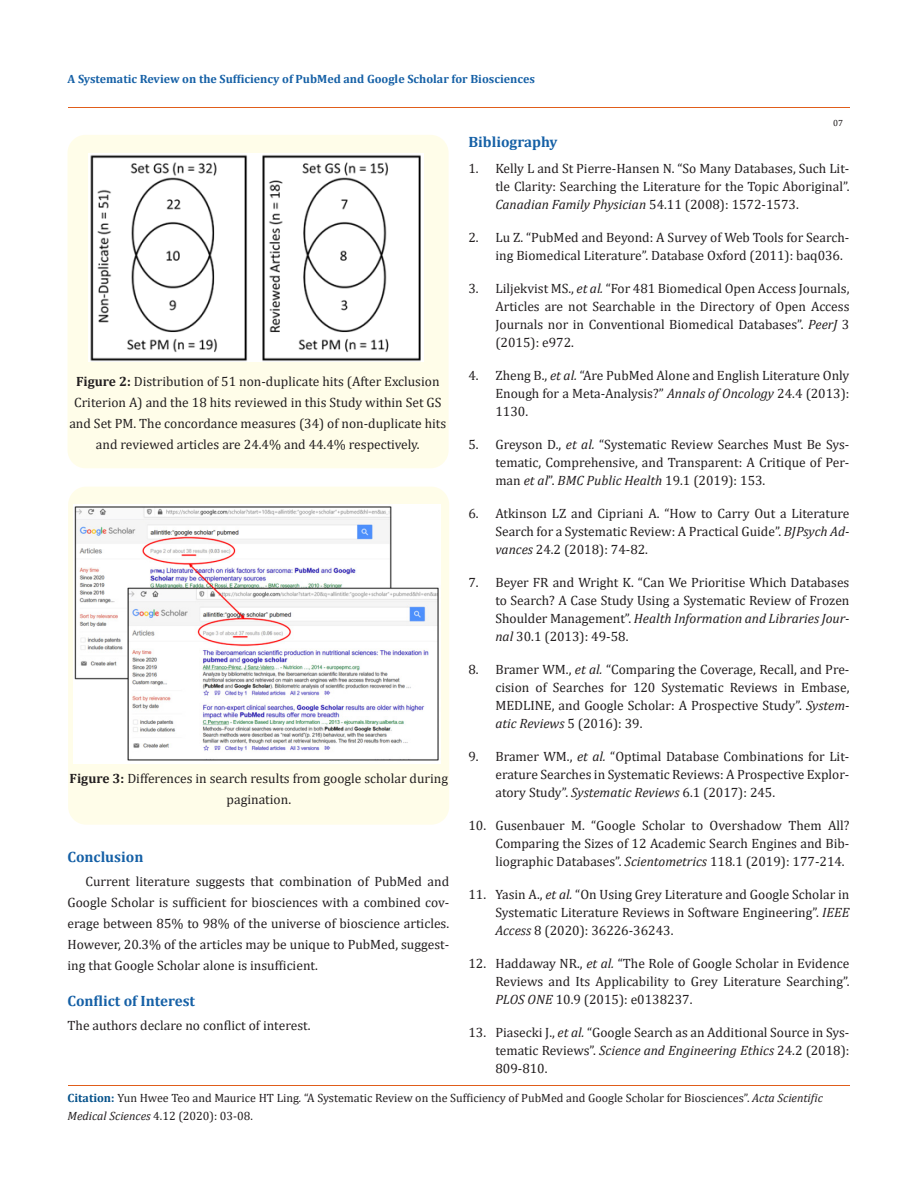
<style>
.page{position:relative;width:917px;height:1188px;background:#fff}
.page>*{position:absolute;margin:0;border:0;box-sizing:border-box;transform-origin:0 0}
.t1{font:700 15px "Cambria";color:#1560a6}
.t2{font:13.5px/18px "Cambria";color:#231f20;text-align:justify}
.t3{font:12px/18px "Cambria";color:#231f20}
.t4{font:700 12px "Cambria";color:#1560a6}
.t5{font:9px "Cambria";color:#231f20}
.s1{font-weight:700}
.s2{font-style:italic}
.s3{font-weight:700;color:#035089}
</style>
<div class="page">
<hr style="left:68px;top:1085px;width:781px;height:1px;background:#e05d1a">
<div style="left:68px;top:135px;width:380px;height:333px;background:#fffde9;border-radius:18px"></div>
<img style="left:88px;top:153px;width:336px;height:209px">
<div style="left:68px;top:487px;width:381px;height:338px;background:#fffde9;border-radius:18px"></div>
<img style="left:73px;top:505px;width:368px;height:259px">
<hr style="left:68px;top:108px;width:781px;height:1px;background:#e05d1a">
<p class="t4" style="left:68px;top:70px;width:469px">A Systematic Review on the Sufficiency of PubMed and Google Scholar for Biosciences</p>
<p class="t5" style="left:833px;top:118px;width:11px">07</p>
<p class="t2" style="left:69px;top:370px;width:378px;line-height:21px;text-align:center"><span class="s1">Figure 2:</span> Distribution of 51 non-duplicate hits (After Exclusion Criterion A) and the 18 hits reviewed in this Study within Set GS and Set PM. The concordance measures (34) of non-duplicate hits and reviewed articles are 24.4% and 44.4% respectively.</p>
<p class="t2" style="left:70px;top:768px;width:380px;line-height:21px;text-align:center"><span class="s1">Figure 3:</span> Differences in search results from google scholar during pagination.</p>
<p class="t1" style="left:68px;top:846px;width:77px">Conclusion</p>
<p class="t2" style="left:68px;top:871px;width:383px;line-height:21px;text-indent:18px">Current literature suggests that combination of PubMed and Google Scholar is sufficient for biosciences with a combined cov&shy;erage between 85% to 98% of the universe of bioscience articles.<br>However, 20.3% of the articles may be unique to PubMed, suggest&shy;ing that Google Scholar alone is insufficient.</p>
<p class="t1" style="left:68px;top:990px;width:129px">Conflict of Interest</p>
<p class="t2" style="left:68px;top:1017px;width:244px">The authors declare no conflict of interest.</p>
<p class="t1" style="left:468px;top:131px;width:91px">Bibliography</p>
<p class="t2" style="left:495px;top:159px;width:355px;text-indent:-27px">1. Kelly L and St Pierre-Hansen N. “So Many Databases, Such Lit&shy;tle Clarity: Searching the Literature for the Topic Aboriginal”.<br><span class="s2">Canadian Family Physician</span> 54.11 (2008): 1572-1573.</p>
<p class="t2" style="left:495px;top:228px;width:355px;text-indent:-27px">2. Lu Z. “PubMed and Beyond: A Survey of Web Tools for Search&shy;ing Biomedical Literature”. Database Oxford (2011): baq036.</p>
<p class="t2" style="left:495px;top:279px;width:355px;text-indent:-27px">3. Liljekvist MS., <span class="s2">et al.</span> “For 481 Biomedical Open Access Journals, Articles are not Searchable in the Directory of Open Access Journals nor in Conventional Biomedical Databases”. <span class="s2">PeerJ</span> 3 (2015): e972.</p>
<p class="t2" style="left:495px;top:366px;width:355px;text-indent:-27px">4. Zheng B., <span class="s2">et al.</span> “Are PubMed Alone and English Literature Only Enough for a Meta-Analysis?” <span class="s2">Annals of Oncology</span> 24.4 (2013):<br>1130.</p>
<p class="t2" style="left:495px;top:435px;width:355px;text-indent:-27px">5. Greyson D., <span class="s2">et al.</span> “Systematic Review Searches Must Be Sys&shy;tematic, Comprehensive, and Transparent: A Critique of Per&shy;man <span class="s2">et al</span>”. <span class="s2">BMC Public Health</span> 19.1 (2019): 153.</p>
<p class="t2" style="left:495px;top:504px;width:355px;text-indent:-27px">6. Atkinson LZ and Cipriani A. “How to Carry Out a Literature Search for a Systematic Review: A Practical Guide”. <span class="s2">BJPsych Ad&shy;vances</span> 24.2 (2018): 74-82.</p>
<p class="t2" style="left:495px;top:573px;width:355px;text-indent:-27px">7. Beyer FR and Wright K. “Can We Prioritise Which Databases to Search? A Case Study Using a Systematic Review of Frozen Shoulder Management”. <span class="s2">Health Information and Libraries Jour&shy;nal</span> 30.1 (2013): 49-58.</p>
<p class="t2" style="left:495px;top:660px;width:355px;text-indent:-27px">8. Bramer WM., <span class="s2">et al.</span> “Comparing the Coverage, Recall, and Pre&shy;cision of Searches for 120 Systematic Reviews in Embase, MEDLINE, and Google Scholar: A Prospective Study”. <span class="s2">System&shy;atic Reviews</span> 5 (2016): 39.</p>
<p class="t2" style="left:495px;top:747px;width:355px;text-indent:-27px">9. Bramer WM., <span class="s2">et al.</span> “Optimal Database Combinations for Lit&shy;erature Searches in Systematic Reviews: A Prospective Explor&shy;atory Study”. <span class="s2">Systematic Reviews</span> 6.1 (2017): 245.</p>
<p class="t2" style="left:495px;top:816px;width:355px;text-indent:-27px">10. Gusenbauer M. “Google Scholar to Overshadow Them All?<br>Comparing the Sizes of 12 Academic Search Engines and Bib&shy;liographic Databases”. <span class="s2">Scientometrics</span> 118.1 (2019): 177-214.</p>
<p class="t2" style="left:495px;top:885px;width:355px;text-indent:-27px">11. Yasin A., <span class="s2">et al.</span> “On Using Grey Literature and Google Scholar in Systematic Literature Reviews in Software Engineering”. <span class="s2">IEEE Access</span> 8 (2020): 36226-36243.</p>
<p class="t2" style="left:495px;top:954px;width:355px;text-indent:-27px">12. Haddaway NR., <span class="s2">et al.</span> “The Role of Google Scholar in Evidence Reviews and Its Applicability to Grey Literature Searching”.<br><span class="s2">PLOS ONE</span> 10.9 (2015): e0138237.</p>
<p class="t2" style="left:495px;top:1023px;width:355px;text-indent:-27px">13. Piasecki J., <span class="s2">et al.</span> “Google Search as an Additional Source in Sys&shy;tematic Reviews”. <span class="s2">Science and Engineering Ethics</span> 24.2 (2018):<br>809-810.</p>
<p class="t3" style="left:68px;top:1089px;width:756px"><span class="s3">Citation:</span> Yun Hwee Teo and Maurice HT Ling<span class="s2">.</span> “A Systematic Review on the Sufficiency of PubMed and Google Scholar for Biosciences”. <span class="s2">Acta Scientific<br>Medical Sciences</span> 4.12 (2020): 03-08.</p>
</div>
